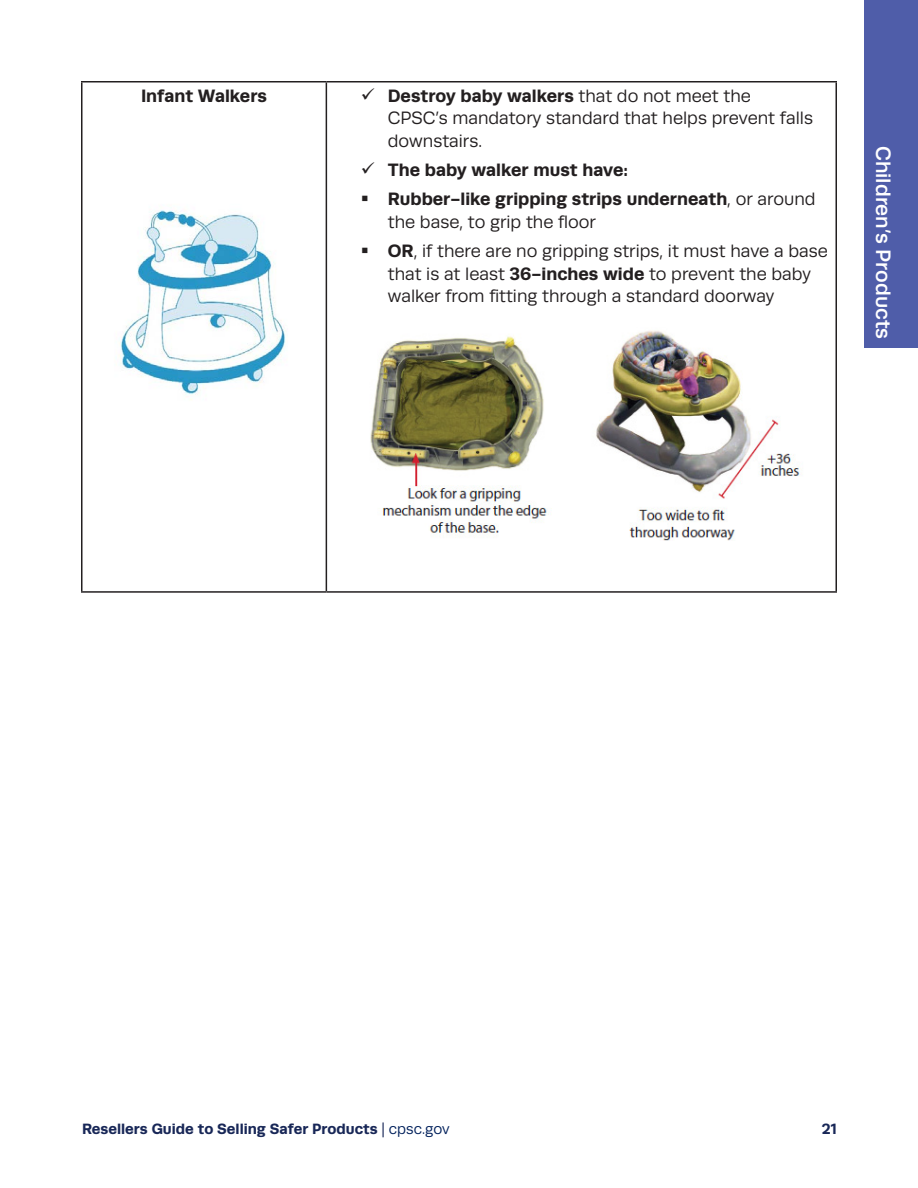
<style>
.page{position:relative;width:918px;height:1188px;background:#fff}
.page>*{position:absolute;margin:0;border:0;box-sizing:border-box;transform-origin:0 0}
.t1{font:500 21px "Runda";color:#fff}
.t2{font:18px/22.5px "Runda";color:#231f20}
.Body_Text{font:700 18px/22.5px "Runda";color:#231f20}
.t3{font:700 15px "Runda";color:#182757}
.s1{font-weight:700}
.s2{font-weight:400}
.s3{font-weight:400;color:#00205b}
</style>
<div class="page">
<div style="left:864px;top:0;width:54px;height:348px;background:#4f5da9"></div>
<hr style="left:81px;top:81px;width:245px;height:1px;background:#231f20">
<hr style="left:81px;top:83px;width:1px;height:508px;background:#231f20">
<hr style="left:326px;top:81px;width:511px;height:1px;background:#231f20">
<hr style="left:326px;top:83px;width:1px;height:508px;background:#231f20">
<hr style="left:836px;top:83px;width:1px;height:508px;background:#231f20">
<hr style="left:81px;top:591px;width:245px;height:2px;background:#231f20">
<hr style="left:326px;top:591px;width:511px;height:2px;background:#231f20">
<img style="left:119px;top:210px;width:167px;height:190px">
<img style="left:370px;top:331px;width:431px;height:210px">
<p class="Body_Text" style="left:141px;top:84px;width:127px">Infant Walkers</p>
<p class="t2" style="left:388px;top:84px;width:427px;text-indent:-27px">✓ <span class="s1">Destroy baby walkers</span> that do not meet the<br>CPSC’s mandatory standard that helps prevent falls downstairs.</p>
<p class="Body_Text" style="left:361px;top:158px;width:269px">✓ The baby walker must have:</p>
<p class="Body_Text" style="left:388px;top:188px;width:429px;text-indent:-27px">▪ Rubber-like gripping strips underneath<span class="s2">, or around the base, to grip the floor</span></p>
<p class="t2" style="left:388px;top:240px;width:441px;text-indent:-27px">▪ <span class="s1">OR</span>, if there are no gripping strips, it must have a base that is at least <span class="s1">36-inches wide</span> to prevent the baby walker from fitting through a standard doorway</p>
<p class="t1" style="left:895px;top:146px;width:195px;rotate:90deg">Children’s Products</p>
<p class="t3" style="left:82px;top:1120px;width:369px">Resellers Guide to Selling Safer Products <span class="s2">|</span> <span class="s3">cpsc.gov</span></p>
<p class="t3" style="left:822px;top:1120px;width:16px">21</p>
</div>
